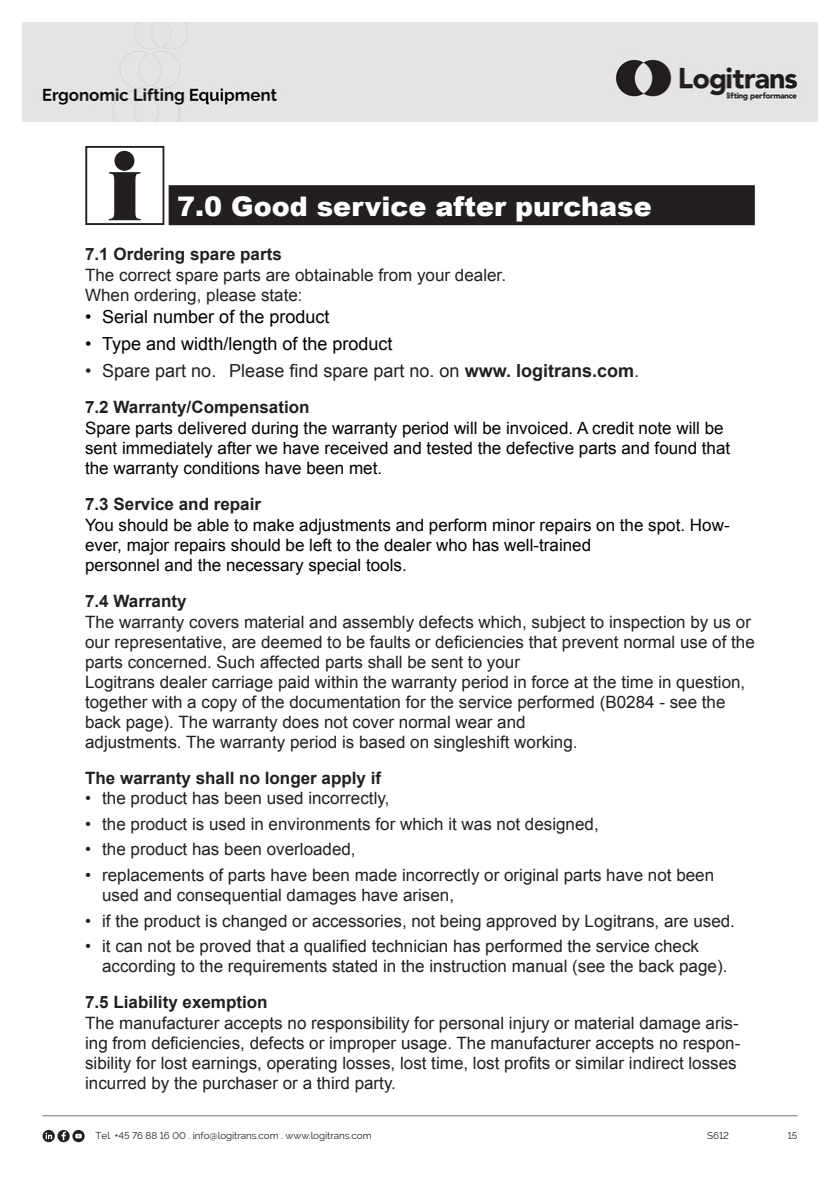
<style>
.page{position:relative;width:840px;height:1191px;background:#fff}
.page>*{position:absolute;margin:0;border:0;box-sizing:border-box;transform-origin:0 0}
.Overskrift_i_bjælke{font:900 27px "Arial";color:#fff}
.t1{font:18px "Arial";color:#000}
.t2{font:18px "Arial";color:#231f20}
.Brød_-_Arial{font:17px/20px "Arial";color:#231f20}
.Brød_-_Arial-2{font:17px/20px "Arial";color:#000}
.Punkt_overskrift{font:700 17px "Arial";color:#231f20}
.Brød_-_Arial-3{font:700 17px "Arial";color:#231f20}
.t3{font:9.8px "Raleway";color:#231f20}
.s1{font-weight:700}
</style>
<div class="page">
<img style="left:23px;top:23px;width:793px;height:99px">
<hr style="left:43px;top:1115px;width:754px;height:1px;background:#231f20">
<svg style="left:43px;top:1130px;width:12px;height:12px"></svg>
<svg style="left:46px;top:1132px;width:6px;height:7px"></svg>
<svg style="left:72px;top:1130px;width:13px;height:12px"></svg>
<svg style="left:75px;top:1133px;width:7px;height:5px"></svg>
<svg style="left:57px;top:1130px;width:13px;height:12px"></svg>
<svg style="left:61px;top:1131px;width:5px;height:9px"></svg>
<svg style="left:85px;top:145px;width:85px;height:81px"></svg>
<div style="left:168px;top:185px;width:586px;height:40px;background:#231f20"></div>
<p class="Overskrift_i_bjælke" style="left:177px;top:187px;width:476px">7.0 Good service after purchase</p>
<p class="Punkt_overskrift" style="left:85px;top:243px;width:198px">7.1 Ordering spare parts</p>
<p class="Brød_-_Arial" style="left:85px;top:265px;width:422px">The correct spare parts are obtainable from your dealer.</p>
<p class="Brød_-_Arial" style="left:85px;top:285px;width:219px">When ordering, please state:</p>
<p class="t1" style="left:85px;top:304px;width:246px">• Serial number of the product</p>
<p class="t1" style="left:85px;top:332px;width:309px">• Type and width/length of the product</p>
<p class="t2" style="left:85px;top:359px;width:555px">• Spare part no. Please find spare part no. on <span class="s1">www. logitrans.com</span>.</p>
<p class="Punkt_overskrift" style="left:85px;top:396px;width:226px">7.2 Warranty/Compensation</p>
<p class="Brød_-_Arial-2" style="left:85px;top:418px;width:646px">Spare parts delivered during the warranty period will be invoiced. A credit note will be sent immediately after we have received and tested the defective parts and found that the warranty conditions have been met.</p>
<p class="Punkt_overskrift" style="left:85px;top:493px;width:177px">7.3 Service and repair</p>
<p class="Brød_-_Arial-2" style="left:85px;top:515px;width:645px">You should be able to make adjustments and perform minor repairs on the spot. How&shy;ever, major repairs should be left to the dealer who has well-trained</p>
<p class="Brød_-_Arial-2" style="left:85px;top:555px;width:323px">personnel and the necessary special tools.</p>
<p class="Punkt_overskrift" style="left:85px;top:590px;width:103px">7.4 Warranty</p>
<p class="Brød_-_Arial" style="left:85px;top:612px;width:670px">The warranty covers material and assembly defects which, subject to inspection by us or our representative, are deemed to be faults or deficiencies that prevent normal use of the parts concerned. Such affected parts shall be sent to your<br>Logitrans dealer carriage paid within the warranty period in force at the time in question, together with a copy of the documentation for the service performed (B0284 - see the back page). The warranty does not cover normal wear and<br>adjustments. The warranty period is based on singleshift working.</p>
<p class="Brød_-_Arial-3" style="left:85px;top:766px;width:297px">The warranty shall no longer apply if</p>
<p class="Brød_-_Arial" style="left:85px;top:788px;width:305px">• the product has been used incorrectly,</p>
<p class="Brød_-_Arial" style="left:85px;top:814px;width:515px">• the product is used in environments for which it was not designed,</p>
<p class="Brød_-_Arial" style="left:85px;top:839px;width:272px">• the product has been overloaded,</p>
<p class="Brød_-_Arial" style="left:102px;top:865px;width:613px;text-indent:-17px">• replacements of parts have been made incorrectly or original parts have not been used and consequential damages have arisen,</p>
<p class="Brød_-_Arial" style="left:85px;top:911px;width:651px">• if the product is changed or accessories, not being approved by Logitrans, are used.</p>
<p class="Brød_-_Arial" style="left:102px;top:936px;width:626px;text-indent:-17px">• it can not be proved that a qualified technician has performed the service check according to the requirements stated in the instruction manual (see the back page).</p>
<p class="Punkt_overskrift" style="left:85px;top:991px;width:184px">7.5 Liability exemption</p>
<p class="Brød_-_Arial" style="left:85px;top:1013px;width:656px">The manufacturer accepts no responsibility for personal injury or material damage aris&shy;ing from deficiencies, defects or improper usage. The manufacturer accepts no respon&shy;sibility for lost earnings, operating losses, lost time, lost profits or similar indirect losses incurred by the purchaser or a third party.</p>
<p class="t3" style="left:96px;top:1130px;width:277px">Tel. +45 76 88 16 00 . info@logitrans.com . www.logitrans.com</p>
<p class="t3" style="left:706px;top:1130px;width:23px">S612</p>
<p class="t3" style="left:787px;top:1130px;width:11px">15</p>
</div>
